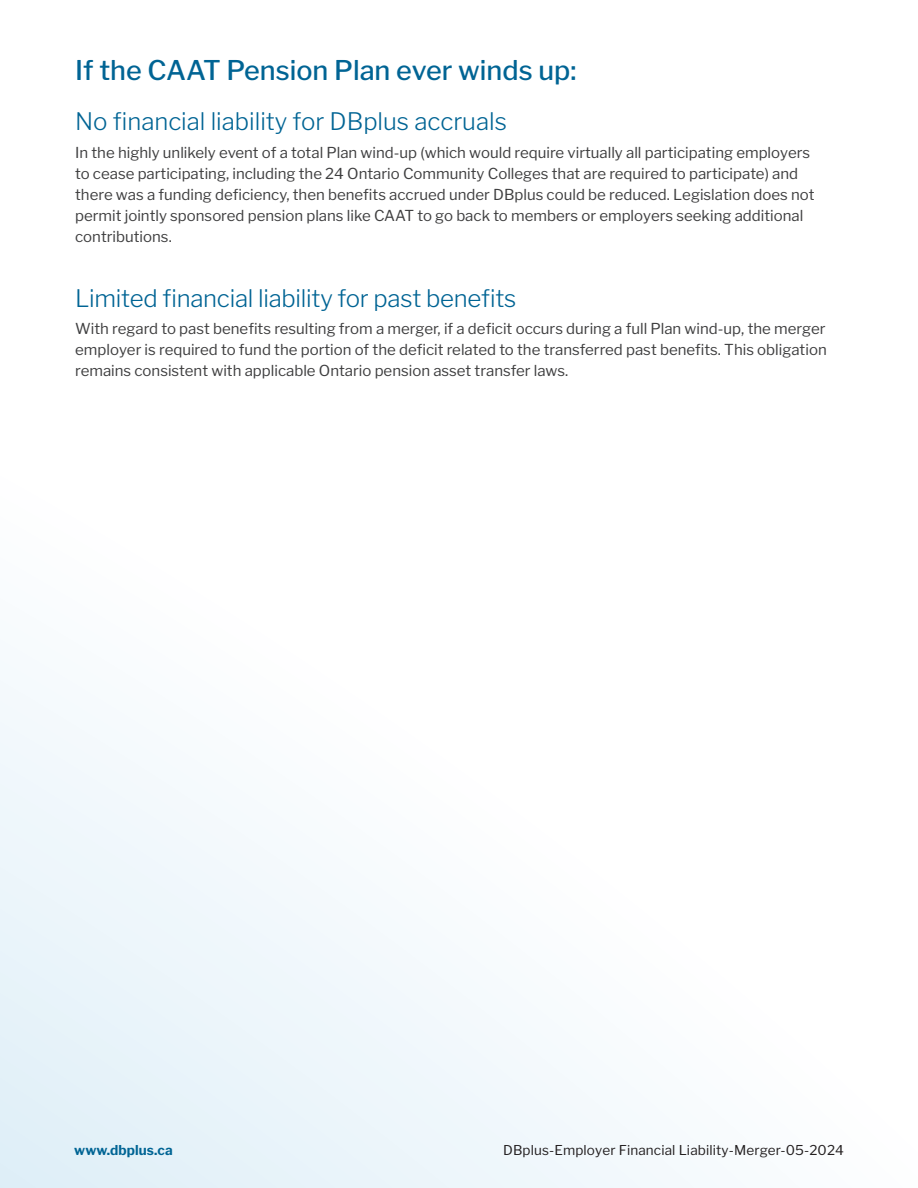
<style>
.page{position:relative;width:918px;height:1188px;background:#fff}
.page>*{position:absolute;margin:0;border:0;box-sizing:border-box;transform-origin:0 0}
.t1{font:500 27px "Libre Franklin";color:#006494}
.t2{font:300 24px "Libre Franklin";letter-spacing:-.01em;color:#006494}
.Body_copy{font:15px/21px "Libre Franklin";color:#3e3e3f}
.Body_copy-2{font:13.5px "Libre Franklin";letter-spacing:.01em;color:#231f20}
.Body_copy-3{font:700 13.5px "Libre Franklin";letter-spacing:.01em;color:#006494}
</style>
<div class="page">
<svg style="left:0;top:680px;width:694px;height:508px"></svg>
<h2 class="t1" style="left:75px;top:54px;width:503px">If the CAAT Pension Plan ever winds up:</h2>
<h2 class="t2" style="left:75px;top:107px;width:433px">No financial liability for DBplus accruals</h2>
<p class="Body_copy" style="left:75px;top:142px;width:741px">In the highly unlikely event of a total Plan wind-up (which would require virtually all participating employers to cease participating, including the 24 Ontario Community Colleges that are required to participate) and there was a funding deficiency, then benefits accrued under DBplus could be reduced. Legislation does not permit jointly sponsored pension plans like CAAT to go back to members or employers seeking additional contributions.</p>
<h2 class="t2" style="left:75px;top:283px;width:443px">Limited financial liability for past benefits</h2>
<p class="Body_copy" style="left:75px;top:318px;width:753px;text-align:justify">With regard to past benefits resulting from a merger, if a deficit occurs during a full Plan wind-up, the merger employer is required to fund the portion of the deficit related to the transferred past benefits. This obligation remains consistent with applicable Ontario pension asset transfer laws.</p>
<p class="Body_copy-3" style="left:74px;top:1142px;width:100px">www.dbplus.ca</p>
<p class="Body_copy-2" style="left:503px;top:1142px;width:342px">DBplus-Employer Financial Liability-Merger-05-2024</p>
</div>
